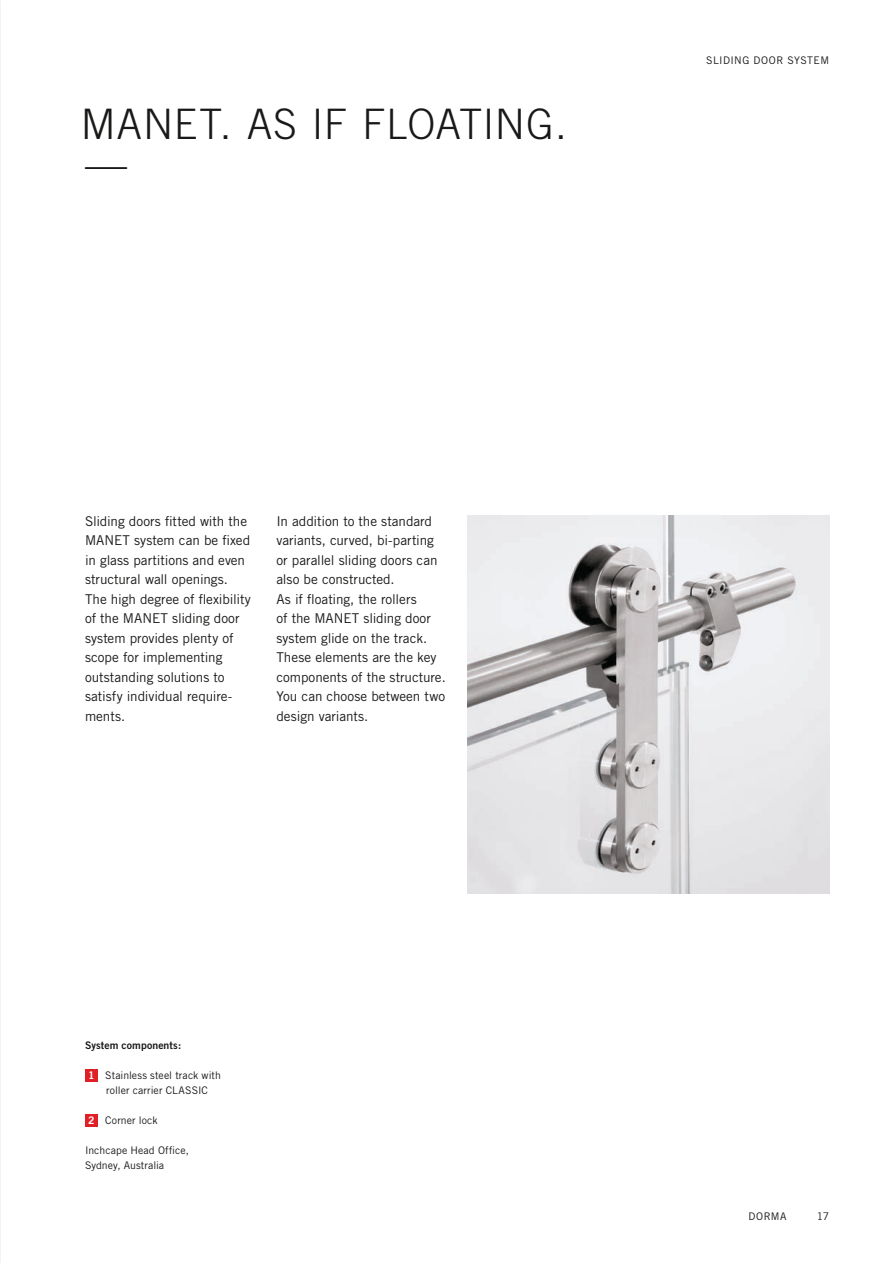
<style>
.page{position:relative;width:893px;height:1263px;background:#fff}
.page>*{position:absolute;margin:0;border:0;box-sizing:border-box;transform-origin:0 0}
.t1{font:300 42px/39.9px "Trade Gothic";letter-spacing:.015em;color:#1a1918}
.t2{font:13.5px/19.5px "Trade Gothic";letter-spacing:-.005em;color:#1a1918}
.t3{font:10.5px/15px "Trade Gothic";letter-spacing:.01em;color:#1a1918;text-align:center}
.t4{font:10.5px "Trade Gothic Bold Two";letter-spacing:.005em;color:#1a1918}
.s1{font-family:"Trade Gothic Bold Two";color:#fff}
</style>
<div class="page">
<img style="left:0;top:0;width:1px;height:1263px">
<img style="left:468px;top:516px;width:361px;height:377px">
<div style="left:85px;top:1069px;width:13px;height:13px;background:#e21e26"></div>
<div style="left:85px;top:1114px;width:13px;height:13px;background:#e21e26"></div>
<h1 class="t1" style="left:81px;top:104px;width:487px">MANET. AS IF FLOAT ING. —</h1>
<p class="t2" style="left:85px;top:511px;width:167px">Sliding doors fitted with the<br>MANET system can be fixed in glass partitions and even structural wall openings.<br>The high degree of flexibility of the MANET sliding door system provides plenty of scope for implementing outstanding solutions to satisfy individual require&shy;ments.</p>
<p class="t2" style="left:276px;top:511px;width:171px">In addition to the standard variants, curved, bi-parting or parallel sliding doors can also be constructed.<br>As if floating, the rollers<br>of the MANET sliding door system glide on the track.<br>These elements are the key components of the structure.<br>You can choose between two design variants.</p>
<p class="t4" style="left:85px;top:1039px;width:98px">System components:</p>
<p class="t3" style="left:88px;top:1068px;width:134px"><span class="s1">1</span> Stainless steel track with roller carrier CLASSIC</p>
<p class="t3" style="left:88px;top:1113px;width:71px"><span class="s1">2</span> Corner lock</p>
<p class="t3" style="left:85px;top:1143px;width:106px;text-align:left">Inchcape Head Office,<br>Sydney, Australia</p>
<p class="t3" style="left:706px;top:52px;width:20px">Sliding</p>
<p class="t3" style="left:753px;top:52px;width:8px">door</p>
<p class="t3" style="left:787px;top:52px;width:30px">system</p>
<p class="t3" style="left:748px;top:1209px;width:40px">DORMA</p>
<p class="t3" style="left:817px;top:1209px;width:14px">17</p>
</div>
